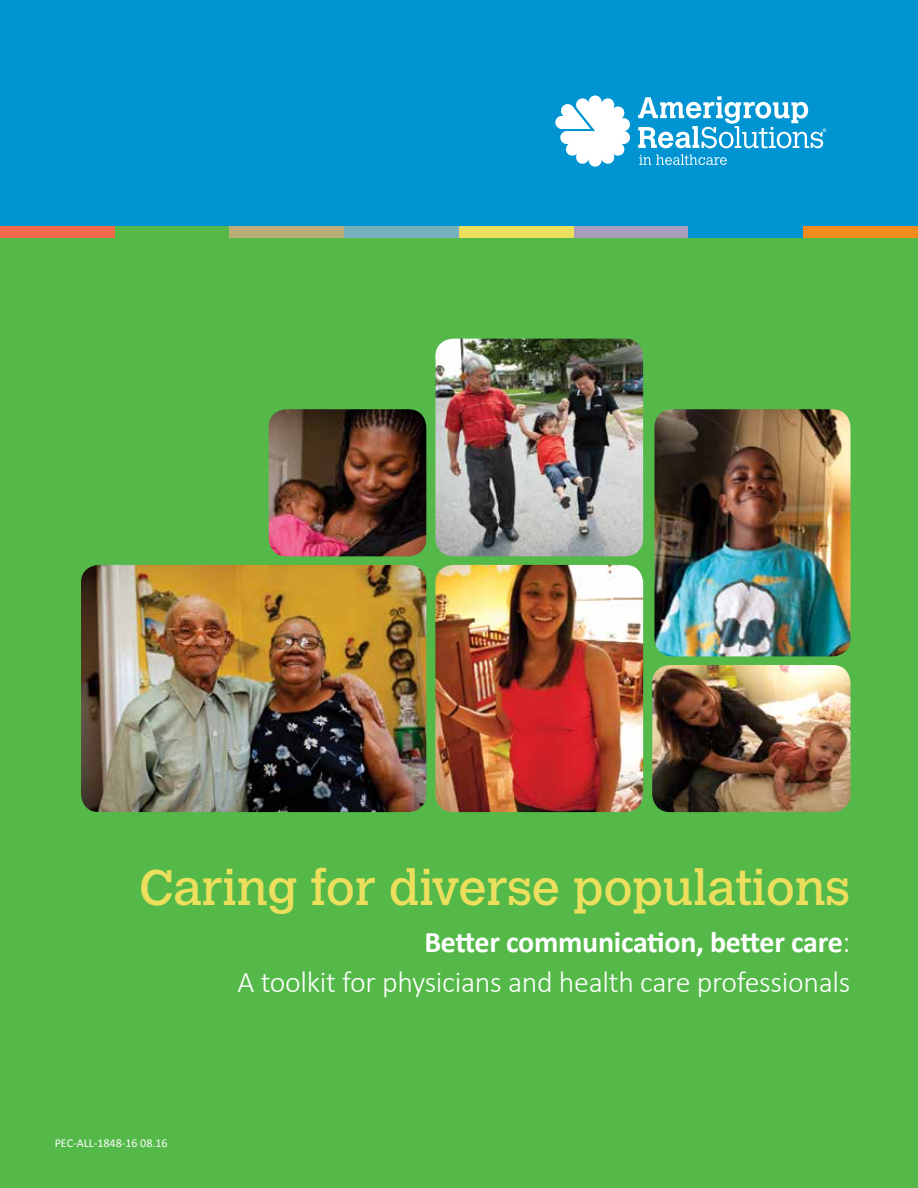
<style>
.page{position:relative;width:918px;height:1188px;background:#fff}
.page>*{position:absolute;margin:0;border:0;box-sizing:border-box;transform-origin:0 0}
.t1{font:49.5px "Calvert MT Std";letter-spacing:-.01em;color:#ebdf5d}
.t2{font:300 30px/40.5px "Calibri";letter-spacing:-.01em;color:#fff;text-align:right}
.t3{font:12px "Calibri";color:#fff}
.s1{font-weight:700}
</style>
<div class="page">
<div style="left:0;top:0;width:918px;height:261px;background:#0095d2"></div>
<div style="left:0;top:227px;width:918px;height:961px;background:#54b948"></div>
<div style="left:0;top:227px;width:115px;height:11px;background:#f2684b"></div>
<div style="left:230px;top:227px;width:114px;height:11px;background:#bbad75"></div>
<div style="left:344px;top:227px;width:115px;height:11px;background:#76b0bd"></div>
<div style="left:459px;top:227px;width:115px;height:11px;background:#ebdf5d"></div>
<div style="left:574px;top:227px;width:114px;height:11px;background:#a89ebc"></div>
<div style="left:688px;top:227px;width:115px;height:11px;background:#0095d2"></div>
<div style="left:803px;top:227px;width:115px;height:11px;background:#f38b1e"></div>
<svg style="left:638px;top:96px;width:188px;height:52px"></svg>
<svg style="left:639px;top:154px;width:88px;height:11px"></svg>
<svg style="left:555px;top:95px;width:75px;height:72px"></svg>
<img style="left:654px;top:409px;width:196px;height:247px">
<img style="left:81px;top:565px;width:345px;height:247px">
<img style="left:435px;top:339px;width:208px;height:217px">
<img style="left:435px;top:565px;width:208px;height:247px">
<img style="left:269px;top:409px;width:157px;height:147px">
<img style="left:652px;top:665px;width:198px;height:147px">
<h1 class="t1" style="left:139px;top:859px;width:713px">Caring for diverse populations</h1>
<p class="t2" style="left:238px;top:920px;width:614px"><span class="s1">Better communication, better care</span>:<br>A toolkit for physicians and health care professionals</p>
<p class="t3" style="left:55px;top:1135px;width:114px">PEC-ALL-1848-16 08.16</p>
</div>
